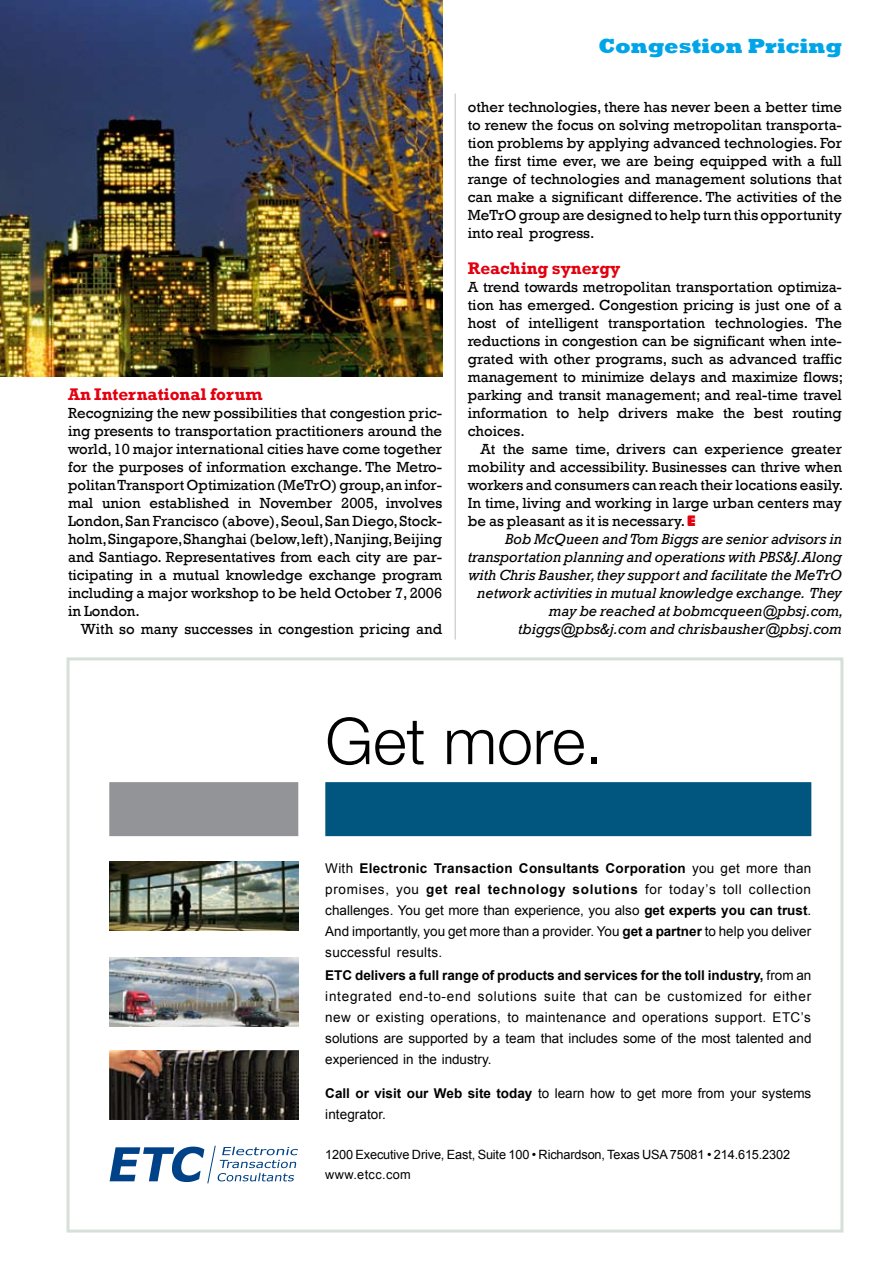
<style>
.page{position:relative;width:893px;height:1263px;background:#fff}
.page>*{position:absolute;margin:0;border:0;box-sizing:border-box;transform-origin:0 0}
.t1{font:300 64.5px "Helvetica Neue LT Std";color:#000}
.t2{font:800 21px "Rockwell";color:#00a5e8}
.t3{font:700 17.25px "Rockwell";color:#e30010}
.t4{font:15px/18px "Rockwell";color:#000;text-align:justify}
.t5{font:italic 15px/18px "Rockwell";color:#000;text-align:right}
.t6{font:13.5px/21px "Arial";color:#000;text-align:justify}
.t7{font:12.75px/20.2px "Arial";letter-spacing:-.01em;color:#000}
.s1{font-family:"Low Rider BB";color:#e30010}
.s2{font-weight:700}
</style>
<div class="page">
<img style="left:0;top:0;width:442px;height:376px">
<hr style="left:455px;top:94px;width:1px;height:545px;background:#c0c1c3">
<svg style="left:110px;top:1145px;width:188px;height:39px"></svg>
<div style="left:110px;top:783px;width:188px;height:52px;background:#939497"></div>
<div style="left:109px;top:782px;width:189px;height:54px;border:2px solid #939497"></div>
<div style="left:326px;top:783px;width:485px;height:52px;background:#00567f"></div>
<div style="left:325px;top:782px;width:486px;height:54px;border:2px solid #00567f"></div>
<img style="left:109px;top:861px;width:189px;height:70px">
<img style="left:109px;top:1050px;width:189px;height:70px">
<img style="left:109px;top:958px;width:189px;height:69px">
<div style="left:67px;top:657px;width:776px;height:575px;border:3px solid #d6e0d8"></div>
<p class="t3" style="left:68px;top:383px;width:196px">An International forum</p>
<p class="t4" style="left:68px;top:404px;width:376px">Recognizing the new possibilities that congestion pric&shy;ing presents to transportation practitioners around the world, 10 major international cities have come together for the purposes of information exchange. The Metro&shy;politan Transport Optimization (MeTrO) group, an infor&shy;mal union established in November 2005, involves London, San Francisco (above), Seoul, San Diego, Stock&shy;holm, Singapore, Shanghai (below, left), Nanjing, Beijing and Santiago. Representatives from each city are par&shy;ticipating in a mutual knowledge exchange program including a major workshop to be held October 7, 2006 in London.</p>
<p class="t4" style="left:81px;top:620px;width:363px">With so many successes in congestion pricing and</p>
<h2 class="t2" style="left:598px;top:34px;width:245px">Congestion Pricing</h2>
<p class="t4" style="left:468px;top:98px;width:376px">other technologies, there has never been a better time to renew the focus on solving metropolitan transporta&shy;tion problems by applying advanced technologies. For the first time ever, we are being equipped with a full range of technologies and management solutions that can make a significant difference. The activities of the MeTrO group are designed to help turn this opportunity into real progress.</p>
<p class="t3" style="left:468px;top:257px;width:154px">Reaching synergy</p>
<p class="t4" style="left:468px;top:278px;width:377px">A trend towards metropolitan transportation optimiza&shy;tion has emerged. Congestion pricing is just one of a host of intelligent transportation technologies. The reductions in congestion can be significant when inte&shy;grated with other programs, such as advanced traffic management to minimize delays and maximize flows; parking and transit management; and real-time travel information to help drivers make the best routing choices.</p>
<p class="t4" style="left:468px;top:440px;width:377px;text-indent:13px">At the same time, drivers can experience greater mobility and accessibility. Businesses can thrive when workers and consumers can reach their locations easily.<br>In time, living and working in large urban centers may be as pleasant as it is necessary. <span class="s1">E</span></p>
<p class="t5" style="left:468px;top:530px;width:377px">Bob McQueen and Tom Biggs are senior advisors in transportation planning and operations with PBS&amp;J. Along with Chris Bausher, they support and facilitate the MeTrO network activities in mutual knowledge exchange. They may be reached at bobmcqueen@pbsj.com, tbiggs@pbs&amp;j.com and chrisbausher@pbsj.com</p>
<h1 class="t1" style="left:325px;top:702px;width:279px">Get more.</h1>
<p class="t6" style="left:325px;top:858px;width:488px">With <span class="s2">Electronic Transaction Consultants Corporation</span> you get more than promises, you <span class="s2">get real technology solutions</span> for today’s toll collection challenges. You get more than experience, you also <span class="s2">get experts you can trust</span>.<br>And importantly, you get more than a provider. You <span class="s2">get a partner</span> to help you deliver successful results.</p>
<p class="t6" style="left:325px;top:965px;width:488px"><span class="s2">ETC delivers a full range of products and services for the toll industry,</span> from an integrated end-to-end solutions suite that can be customized for either new or existing operations, to maintenance and operations support. ETC’s solutions are supported by a team that includes some of the most talented and experienced in the industry.</p>
<p class="t6" style="left:325px;top:1083px;width:488px"><span class="s2">Call or visit our Web site today</span> to learn how to get more from your systems integrator.</p>
<p class="t7" style="left:325px;top:1144px;width:466px">1200 Executive Drive, East, Suite 100 • Richardson, Texas USA 75081 • 214.615.2302 www.etcc.com</p>
</div>
